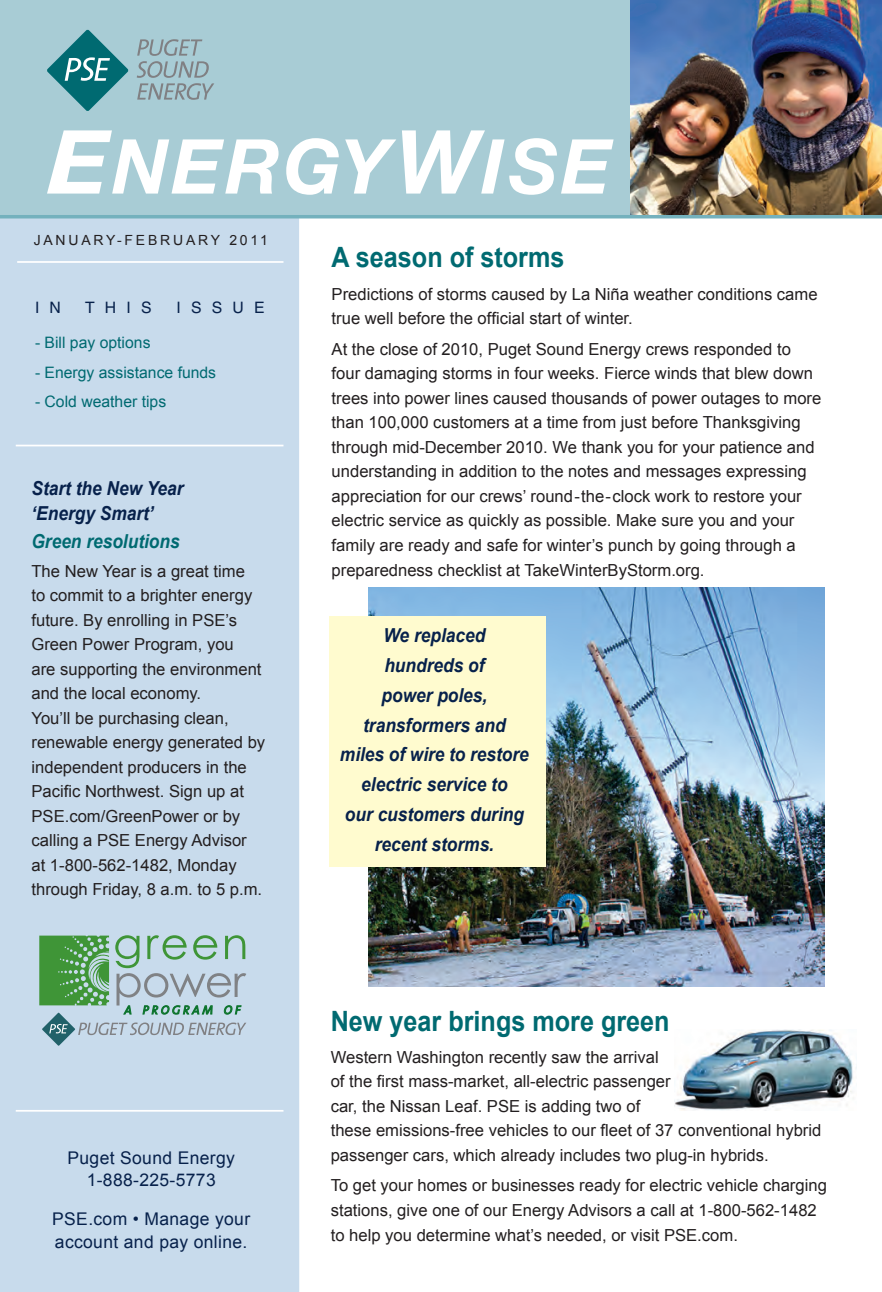
<style>
.page{position:relative;width:882px;height:1292px;background:#fff}
.page>*{position:absolute;margin:0;border:0;box-sizing:border-box;transform-origin:0 0}
.t1{font:700 28px "Arial";color:#006a71;scale:.9 1}
.t2{font:italic 700 19.25px/29.8px "Arial";color:#07214b;scale:.9 1}
.t3{font:italic 700 19.25px "Arial";color:#006a71;scale:.9 1}
.t4{font:17.5px/22.8px "Arial";letter-spacing:.02em;color:#07214b;text-align:center}
.t5{font:16.62px/24.5px "Arial";color:#231f20}
.t6{font:15.75px "Arial";color:#006a71}
.t7{font:15.75px "Helvetica";letter-spacing:.65em;color:#07214b}
.t8{font:14px "Arial";letter-spacing:.2em;color:#231f20}
</style>
<div class="page">
<div style="left:0;top:215px;width:299px;height:1077px;background:#c8dbec"></div>
<div style="left:0;top:0;width:882px;height:216px;background:#a8ccd5"></div>
<img style="left:631px;top:0;width:251px;height:215px">
<hr style="left:16px;top:1110px;width:268px;height:1px;background:#fff">
<hr style="left:0;top:215px;width:882px;height:3px;background:#74b1bd">
<hr style="left:17px;top:261px;width:267px;height:2px;background:#fff">
<hr style="left:16px;top:444px;width:268px;height:2px;background:#fff">
<svg style="left:137px;top:39px;width:77px;height:61px"></svg>
<svg style="left:47px;top:30px;width:82px;height:81px"></svg>
<svg style="left:47px;top:130px;width:567px;height:65px"></svg>
<img style="left:368px;top:588px;width:456px;height:398px">
<img style="left:675px;top:1029px;width:182px;height:81px">
<svg style="left:39px;top:935px;width:70px;height:70px;background:#58a258"></svg>
<svg style="left:115px;top:935px;width:131px;height:80px"></svg>
<svg style="left:78px;top:1022px;width:168px;height:13px"></svg>
<svg style="left:42px;top:1012px;width:33px;height:33px"></svg>
<svg style="left:49px;top:1024px;width:19px;height:9px"></svg>
<div style="left:329px;top:616px;width:217px;height:250px;background:#fffbcf"></div>
<p class="t8" style="left:34px;top:232px;width:16px">Jan</p>
<p class="t8" style="left:69px;top:232px;width:73px">ua ry-Feb</p>
<p class="t8" style="left:160px;top:232px;width:109px">rua ry 2011</p>
<p class="t7" style="left:35px;top:299px;width:27px">I N</p>
<p class="t7" style="left:85px;top:299px;width:68px">THIS</p>
<p class="t7" style="left:176px;top:299px;width:90px">ISSUE</p>
<p class="t6" style="left:35px;top:334px;width:117px">- Bill pay options</p>
<p class="t6" style="left:35px;top:363px;width:183px">- Energy assistance funds</p>
<p class="t6" style="left:35px;top:392px;width:133px">- Cold weather tips</p>
<p class="t2" style="left:32px;top:476px;width:171px;line-height:24.5px">Start the New Year ‘Energy Smart’</p>
<p class="t3" style="left:32px;top:530px;width:166px">Green resolutions</p>
<p class="t5" style="left:32px;top:558px;width:235px">The New Year is a great time<br>to commit to a brighter energy future. By enrolling in PSE’s<br>Green Power Program, you<br>are supporting the environment and the local economy.<br>You’ll be purchasing clean, renewable energy generated by independent producers in the<br>Pacific Northwest. Sign up at<br>PSE.com/GreenPower or by calling a PSE Energy Advisor<br>at 1-800-562-1482, Monday through Friday, 8 a.m. to 5 p.m.</p>
<p class="t4" style="left:68px;top:1146px;width:169px">Puget Sound Energy<br>1-888-225-5773</p>
<p class="t4" style="left:52px;top:1207px;width:200px;text-align:left">PSE.com • Manage your account and pay online.</p>
<h1 class="t1" style="left:332px;top:242px;width:260px">A season of storms</h1>
<p class="t5" style="left:332px;top:281px;width:488px">Predictions of storms caused by La Niña weather conditions came true well before the official start of winter.</p>
<p class="t5" style="left:332px;top:337px;width:491px">At the close of 2010, Puget Sound Energy crews responded to four damaging storms in four weeks. Fierce winds that blew down trees into power lines caused thousands of power outages to more than 100,000 customers at a time from just before Thanksgiving through mid-December 2010. We thank you for your patience and understanding in addition to the notes and messages expressing appreciation for our crews’ round - the - clock work to restore your electric service as quickly as possible. Make sure you and your family are ready and safe for winter’s punch by going through a preparedness checklist at TakeWinterByStorm.org.</p>
<p class="t2" style="left:340px;top:621px;width:211px;text-align:center">We replaced<br>hundreds of<br>power poles, transformers and miles of wire to restore electric service to<br>our customers during recent storms.</p>
<h1 class="t1" style="left:331px;top:1005px;width:378px">New year brings more green</h1>
<p class="t5" style="left:331px;top:1044px;width:492px">Western Washington recently saw the arrival<br>of the first mass-market, all-electric passenger<br>car, the Nissan Leaf. PSE is adding two of<br>these emissions-free vehicles to our fleet of 37 conventional hybrid passenger cars, which already includes two plug-in hybrids.</p>
<p class="t5" style="left:331px;top:1173px;width:498px">To get your homes or businesses ready for electric vehicle charging stations, give one of our Energy Advisors a call at 1-800-562-1482 to help you determine what’s needed, or visit PSE.com.</p>
</div>
